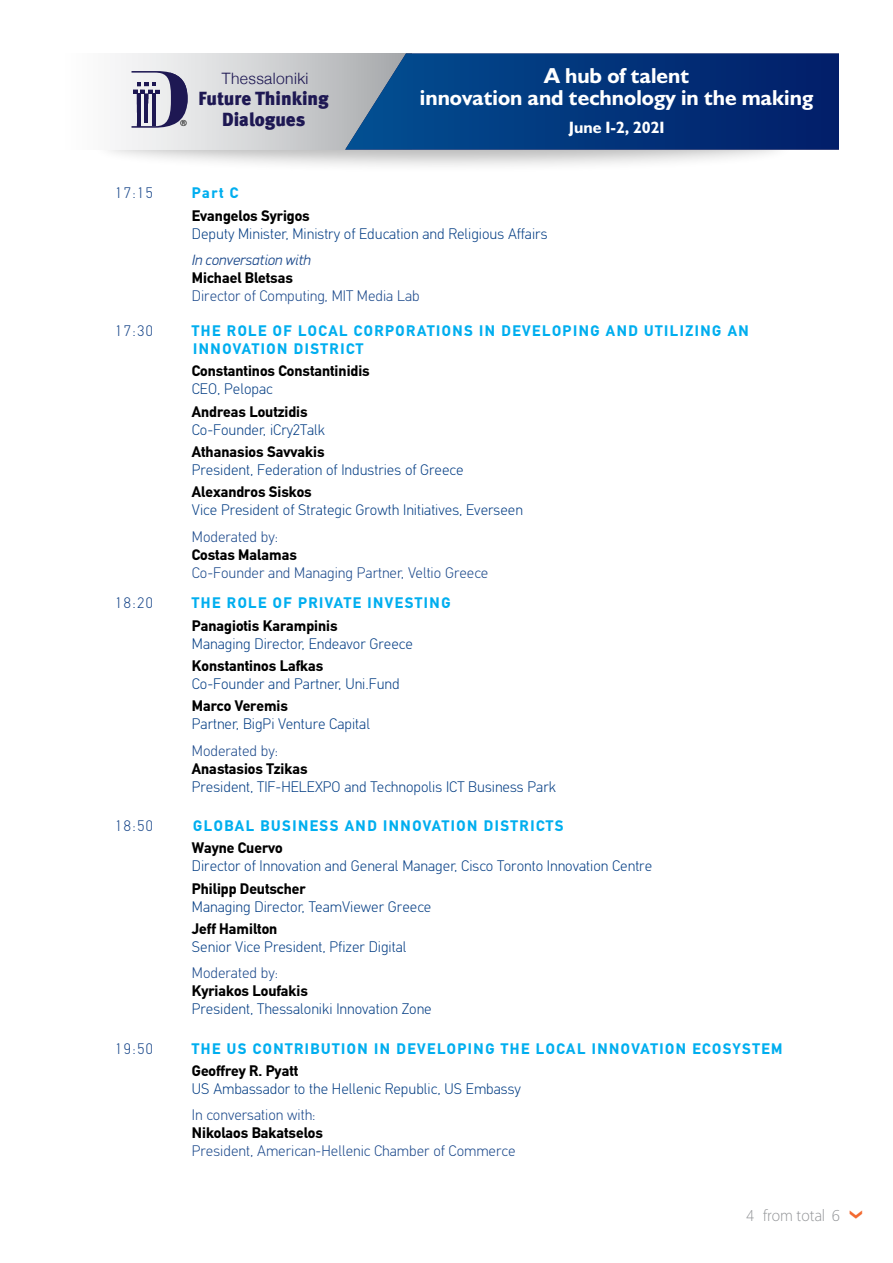
<style>
.page{position:relative;width:893px;height:1263px;background:#fff}
.page>*{position:absolute;margin:0;border:0;box-sizing:border-box;transform-origin:0 0}
.t1{font:700 21.75px/21.5px "Gill Sans Hel";color:#fff;text-align:center}
.t2{font:18.9px/21px "Meta Black Greek LF";color:#1e1853;text-align:center}
.t3{font:700 16.5px "Gill Sans Hel";color:#fff}
.t4{font:300 15.75px "Helvetica Neue";letter-spacing:.025em;color:#1e1853}
.t5{font:100 15.75px "PF Catalog";color:#939598}
.t6{font:300 15px "CF Din";color:#023c83}
.t7{font:700 15px "CF Din";color:#000}
.t8{font:300 15px "CF Din";color:#19478a}
.t9{font:700 15px/18px "CF Din";letter-spacing:.1em;color:#00aeef}
.t10{font:italic 300 15px "PF Din Display";color:#19478a}
.t11{font:300 8.7px "PF Catalog";color:#000}
</style>
<div class="page">
<div style="left:91px;top:109px;width:703px;height:65px;background:#000;opacity:.28"></div>
<svg style="left:91px;top:53px;width:320px;height:96px"></svg>
<img style="left:345px;top:54px;width:494px;height:96px">
<svg style="left:132px;top:71px;width:56px;height:57px"></svg>
<p class="t11" style="left:180px;top:118px;width:8px">®</p>
<p class="t4" style="left:222px;top:65px;width:88px">Thessaloniki</p>
<p class="t2" style="left:199px;top:88px;width:132px">Future Thinking<br>Dialogues</p>
<h1 class="t1" style="left:420px;top:66px;width:395px">A hub of talent<br>innovation and technology in the making</h1>
<p class="t3" style="left:569px;top:119px;width:97px">June 1-2, 2021</p>
<p class="t8" style="left:115px;top:185px;width:39px">17:15</p>
<p class="t9" style="left:192px;top:184px;width:48px">Part C</p>
<p class="t7" style="left:192px;top:207px;width:119px">Evangelos Syrigos</p>
<p class="t6" style="left:192px;top:225px;width:357px">Deputy Minister, Ministry of Education and Religious Affairs</p>
<p class="t10" style="left:192px;top:251px;width:120px">In conversation with</p>
<p class="t7" style="left:192px;top:270px;width:103px">Michael Bletsas</p>
<p class="t8" style="left:192px;top:288px;width:229px">Director of Computing, MIT Media Lab</p>
<p class="t8" style="left:115px;top:323px;width:39px">17:30</p>
<p class="t9" style="left:192px;top:322px;width:558px">THE ROLE OF LOCAL CORPORATIONS IN DEVELOPING AND UTILIZING AN<br>INNOVATION DISTRICT</p>
<p class="t7" style="left:192px;top:363px;width:179px">Constantinos Constantinidis</p>
<p class="t6" style="left:192px;top:381px;width:82px">CEO, Pelopac</p>
<p class="t7" style="left:192px;top:403px;width:117px">Andreas Loutzidis</p>
<p class="t6" style="left:192px;top:421px;width:135px">Co-Founder, iCry2Talk</p>
<p class="t7" style="left:192px;top:444px;width:134px">Athanasios Savvakis</p>
<p class="t6" style="left:192px;top:461px;width:273px">President, Federation of Industries of Greece</p>
<p class="t7" style="left:192px;top:484px;width:121px">Alexandros Siskos</p>
<p class="t6" style="left:192px;top:502px;width:333px">Vice President of Strategic Growth Initiatives, Everseen</p>
<p class="t8" style="left:192px;top:528px;width:88px">Moderated by:</p>
<p class="t7" style="left:192px;top:546px;width:106px">Costas Malamas</p>
<p class="t8" style="left:192px;top:564px;width:298px">Co-Founder and Managing Partner, Veltio Greece</p>
<p class="t8" style="left:115px;top:595px;width:39px">18:20</p>
<p class="t9" style="left:192px;top:594px;width:260px">THE ROLE OF PRIVATE INVESTING</p>
<p class="t7" style="left:192px;top:617px;width:147px">Panagiotis Karampinis</p>
<p class="t6" style="left:192px;top:635px;width:223px">Managing Director, Endeavor Greece</p>
<p class="t7" style="left:192px;top:658px;width:133px">Konstantinos Lafkas</p>
<p class="t6" style="left:192px;top:675px;width:209px">Co-Founder and Partner, Uni.Fund</p>
<p class="t7" style="left:192px;top:698px;width:98px">Marco Veremis</p>
<p class="t6" style="left:192px;top:716px;width:180px">Partner, BigPi Venture Capital</p>
<p class="t8" style="left:192px;top:742px;width:88px">Moderated by:</p>
<p class="t7" style="left:192px;top:760px;width:117px">Anastasios Tzikas</p>
<p class="t6" style="left:192px;top:778px;width:366px">President, TIF-HELEXPO and Technopolis ICT Business Park</p>
<p class="t8" style="left:115px;top:817px;width:39px">18:50</p>
<p class="t9" style="left:193px;top:817px;width:372px">GLOBAL BUSINESS AND INNOVATION DISTRICTS</p>
<p class="t7" style="left:192px;top:840px;width:92px">Wayne Cuervo</p>
<p class="t6" style="left:192px;top:858px;width:462px">Director of Innovation and General Manager, Cisco Toronto Innovation Centre</p>
<p class="t7" style="left:192px;top:880px;width:115px">Philipp Deutscher</p>
<p class="t6" style="left:192px;top:898px;width:241px">Managing Director, TeamViewer Greece</p>
<p class="t7" style="left:192px;top:920px;width:87px">Jeff Hamilton</p>
<p class="t6" style="left:192px;top:938px;width:216px">Senior Vice President, Pfizer Digital</p>
<p class="t8" style="left:192px;top:965px;width:88px">Moderated by:</p>
<p class="t7" style="left:192px;top:983px;width:118px">Kyriakos Loufakis</p>
<p class="t6" style="left:192px;top:1001px;width:241px">President, Thessaloniki Innovation Zone</p>
<p class="t8" style="left:115px;top:1040px;width:39px">19:50</p>
<p class="t9" style="left:192px;top:1039px;width:592px">THE US CONTRIBUTION IN DEVELOPING THE LOCAL INNOVATION ECOSYSTEM</p>
<p class="t7" style="left:192px;top:1062px;width:108px">Geoffrey R. Pyatt</p>
<p class="t6" style="left:192px;top:1080px;width:331px">US Ambassador to the Hellenic Republic, US Embassy</p>
<p class="t8" style="left:192px;top:1107px;width:125px">In conversation with:</p>
<p class="t7" style="left:192px;top:1125px;width:133px">Nikolaos Bakatselos</p>
<p class="t8" style="left:192px;top:1143px;width:325px">President, American-Hellenic Chamber of Commerce</p>
<p class="t5" style="left:747px;top:1207px;width:95px">4 from total 6</p>
</div>
